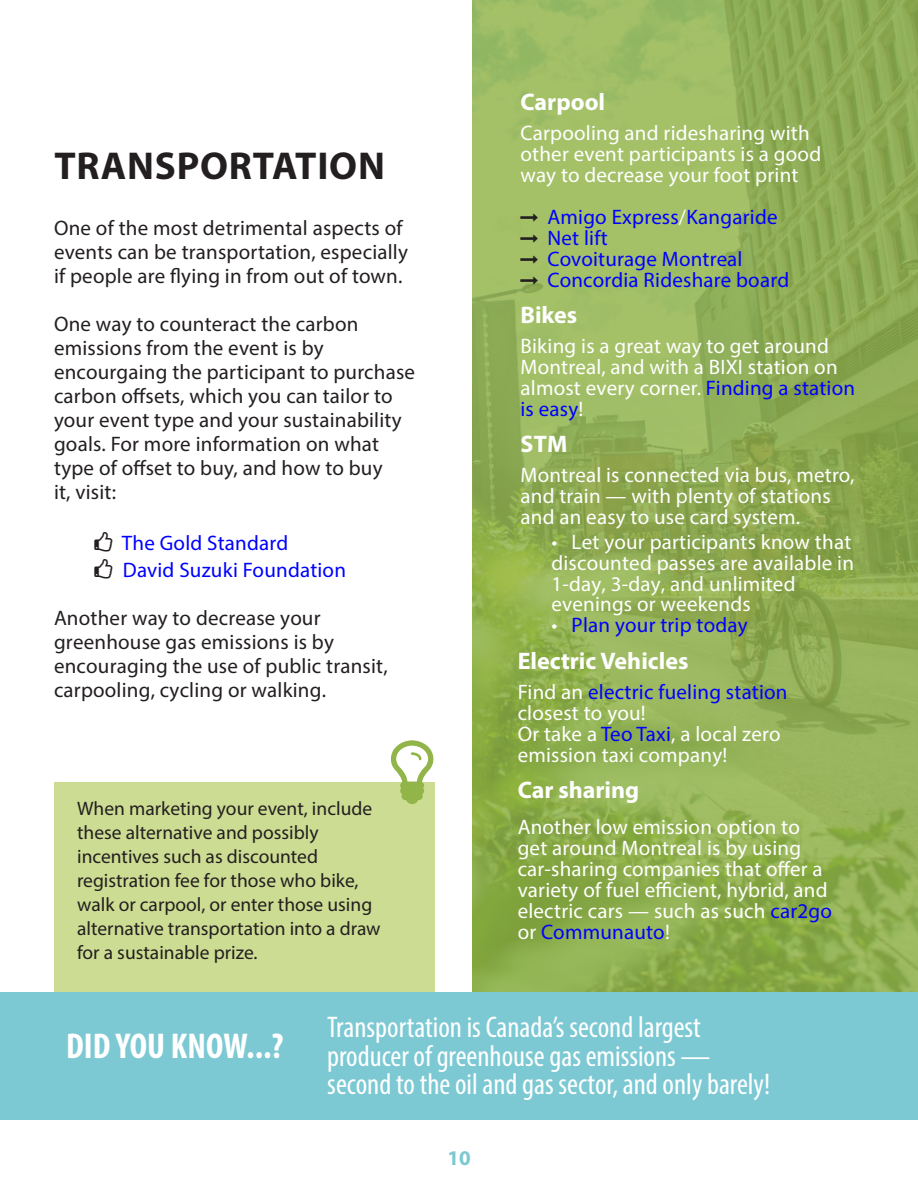
<style>
.page{position:relative;width:918px;height:1188px;background:#fff}
.page>*{position:absolute;margin:0;border:0;box-sizing:border-box;transform-origin:0 0}
.t1{font:700 39px "Myriad Pro";letter-spacing:.02em;color:#231f20}
.t2{font:700 condensed 36px "Myriad Pro";color:#fff}
.t3{font:condensed 30px/28.5px "Myriad Pro";color:#fff}
.t4{font:700 24px "Myriad Pro";color:#fff}
.t5{font:21px/21px "Myriad Pro";letter-spacing:.01em;color:#fff}
.t6{font:21px/24px "Myriad Pro";letter-spacing:.01em;color:#231f20}
.t7{font:21px/21px "Myriad Pro";letter-spacing:.01em;color:#00f}
.t8{font:700 21px "Myriad Pro";color:#7cc9d3}
.t9{font:19.5px/24px "Myriad Pro";color:#231f20}
.s1{color:#fff}
.s2{color:#00f}
</style>
<div class="page">
<div style="left:54px;top:782px;width:381px;height:211px;background:#ccdc92"></div>
<img style="left:472px;top:0;width:446px;height:993px">
<div style="left:0;top:993px;width:918px;height:127px;background:#7cc9d3"></div>
<svg style="left:521px;top:214px;width:17px;height:7px"></svg>
<svg style="left:521px;top:235px;width:17px;height:7px"></svg>
<svg style="left:521px;top:256px;width:17px;height:7px"></svg>
<svg style="left:521px;top:277px;width:17px;height:7px"></svg>
<h1 class="t1" style="left:54px;top:141px;width:332px">TRANSPORTATION</h1>
<p class="t6" style="left:54px;top:215px;width:356px">One of the most detrimental aspects of events can be transportation, especially if people are flying in from out of town.</p>
<p class="t6" style="left:54px;top:311px;width:363px">One way to counteract the carbon emissions from the event is by encourgaing the participant to purchase carbon offsets, which you can tailor to your event type and your sustainability goals. For more information on what type of offset to buy, and how to buy<br>it, visit:</p>
<p class="t7" style="left:122px;top:529px;width:226px;line-height:27px">The Gold Standard<br>David Suzuki Foundation</p>
<p class="t6" style="left:54px;top:606px;width:335px">Another way to decrease your greenhouse gas emissions is by encouraging the use of public transit, carpooling, cycling or walking.</p>
<p class="t9" style="left:77px;top:796px;width:305px">When marketing your event, include these alternative and possibly incentives such as discounted registration fee for those who bike, walk or carpool, or enter those using alternative transportation into a draw for a sustainable prize.</p>
<p class="t4" style="left:521px;top:86px;width:86px">Carpool</p>
<p class="t5" style="left:521px;top:122px;width:302px">Carpooling and ridesharing with other event participants is a good way to decrease your foot print</p>
<p class="t7" style="left:548px;top:206px;width:243px">Amigo Express<span class="s1">/</span>Kangaride<br>Net lift<br>Covoiturage Montreal<br>Concordia Rideshare board</p>
<p class="t4" style="left:521px;top:299px;width:58px">Bikes</p>
<p class="t5" style="left:521px;top:335px;width:336px">Biking is a great way to get around<br>Montreal, and with a BIXI station on almost every corner. <span class="s2">Finding a station is easy</span>!</p>
<p class="t4" style="left:521px;top:428px;width:48px">STM</p>
<p class="t5" style="left:521px;top:464px;width:335px">Montreal is connected via bus, metro, and train — with plenty of stations and an easy to use card system.</p>
<p class="t5" style="left:551px;top:531px;width:304px">• Let your participants know that discounted passes are available in<br>1-day, 3-day, and unlimited evenings or weekends</p>
<p class="t7" style="left:551px;top:614px;width:198px"><span class="s1">•</span> Plan your trip today</p>
<p class="t4" style="left:518px;top:645px;width:172px">Electric Vehicles</p>
<p class="t5" style="left:518px;top:681px;width:271px">Find an <span class="s2">electric fueling station </span>closest to you!<br>Or take a <span class="s2">Teo Taxi</span>, a local zero emission taxi company!</p>
<p class="t4" style="left:518px;top:774px;width:123px">Car sharing</p>
<p class="t5" style="left:518px;top:816px;width:316px">Another low emission option to get around Montreal is by using car-sharing companies that offer a variety of fuel efficient, hybrid, and electric cars — such as such <span class="s2">car2go </span>or <span class="s2">Communauto</span>!</p>
<h2 class="t2" style="left:66px;top:1023px;width:219px">DID YOU KNOW...?</h2>
<h3 class="t3" style="left:327px;top:1013px;width:444px">Transportation is Canada’s second largest producer of greenhouse gas emissions — second to the oil and gas sector, and only barely!</h3>
<p class="t8" style="left:447px;top:1144px;width:25px">10</p>
</div>
